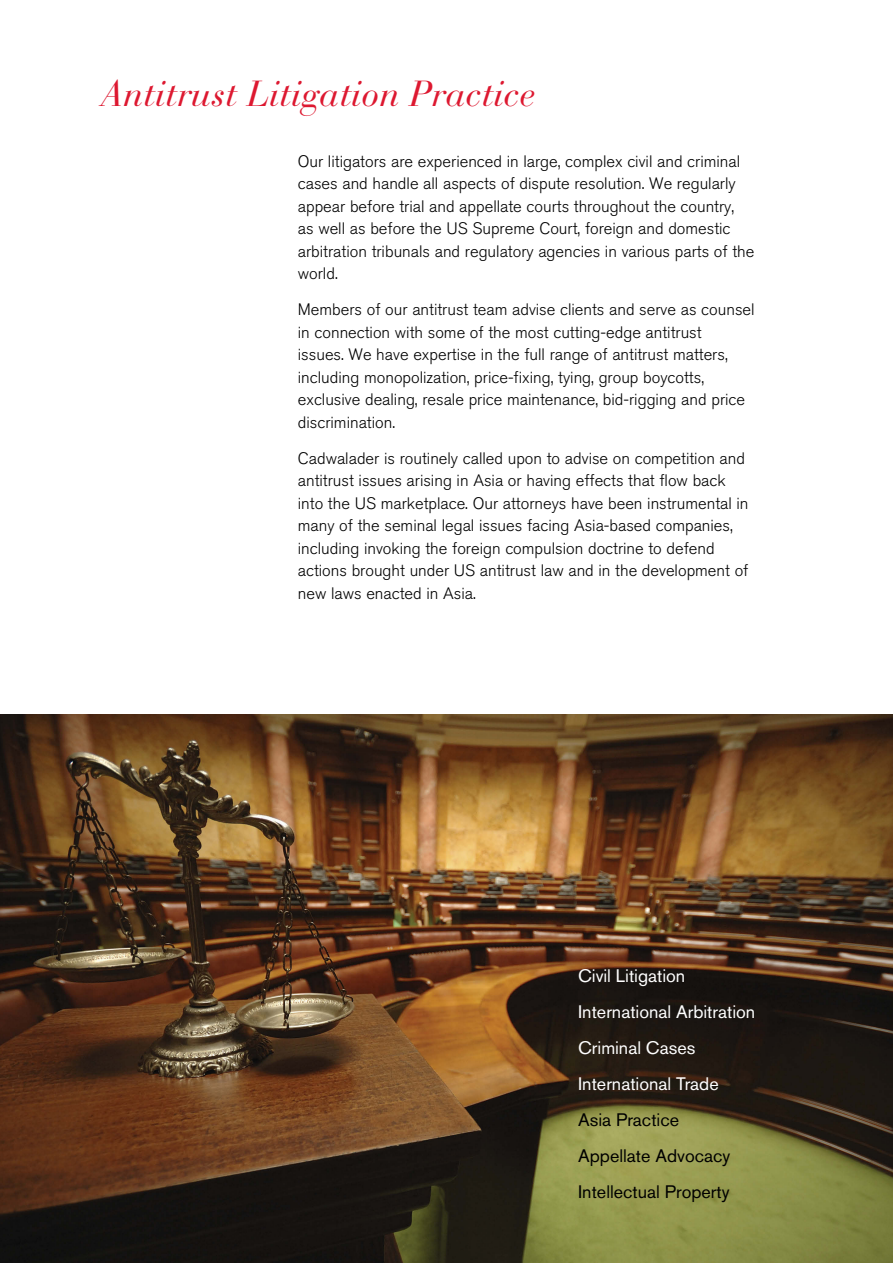
<style>
.page{position:relative;width:893px;height:1263px;background:#fff}
.page>*{position:absolute;margin:0;border:0;box-sizing:border-box;transform-origin:0 0}
.t1{font:italic 36px "Bauer Bodoni";color:#dd1830}
.t2{font:18px "Akzidenz Grotesk BQ";color:#fff}
.t3{font:18px "Akzidenz Grotesk BQ";color:#000}
.Body_11{font:300 16.5px/22.5px "Akzidenz Grotesk BQ";color:#000}
</style>
<div class="page">
<img style="left:0;top:715px;width:893px;height:548px">
<p class="t1" style="left:101px;top:72px;width:436px">Antitrust Litigation Practice</p>
<p class="Body_11" style="left:298px;top:150px;width:458px">Our litigators are experienced in large, complex civil and criminal cases and handle all aspects of dispute resolution. We regularly appear before trial and appellate courts throughout the country,<br>as well as before the US Supreme Court, foreign and domestic arbitration tribunals and regulatory agencies in various parts of the world.</p>
<p class="Body_11" style="left:298px;top:299px;width:458px">Members of our antitrust team advise clients and serve as counsel in connection with some of the most cutting-edge antitrust<br>issues. We have expertise in the full range of antitrust matters, including monopolization, price-fixing, tying, group boycotts, exclusive dealing, resale price maintenance, bid-rigging and price discrimination.</p>
<p class="Body_11" style="left:298px;top:447px;width:452px">Cadwalader is routinely called upon to advise on competition and antitrust issues arising in Asia or having effects that flow back into the US marketplace. Our attorneys have been instrumental in many of the seminal legal issues facing Asia-based companies, including invoking the foreign compulsion doctrine to defend actions brought under US antitrust law and in the development of new laws enacted in Asia.</p>
<p class="t2" style="left:578px;top:965px;width:109px">Civil Litigation</p>
<p class="t2" style="left:578px;top:1001px;width:179px">International Arbitration</p>
<p class="t2" style="left:578px;top:1037px;width:119px">Criminal Cases</p>
<p class="t2" style="left:578px;top:1073px;width:142px">International Trade</p>
<p class="t3" style="left:578px;top:1109px;width:102px">Asia Practice</p>
<p class="t3" style="left:578px;top:1145px;width:154px">Appellate Advocacy</p>
<p class="t3" style="left:578px;top:1181px;width:153px">Intellectual Property</p>
</div>
